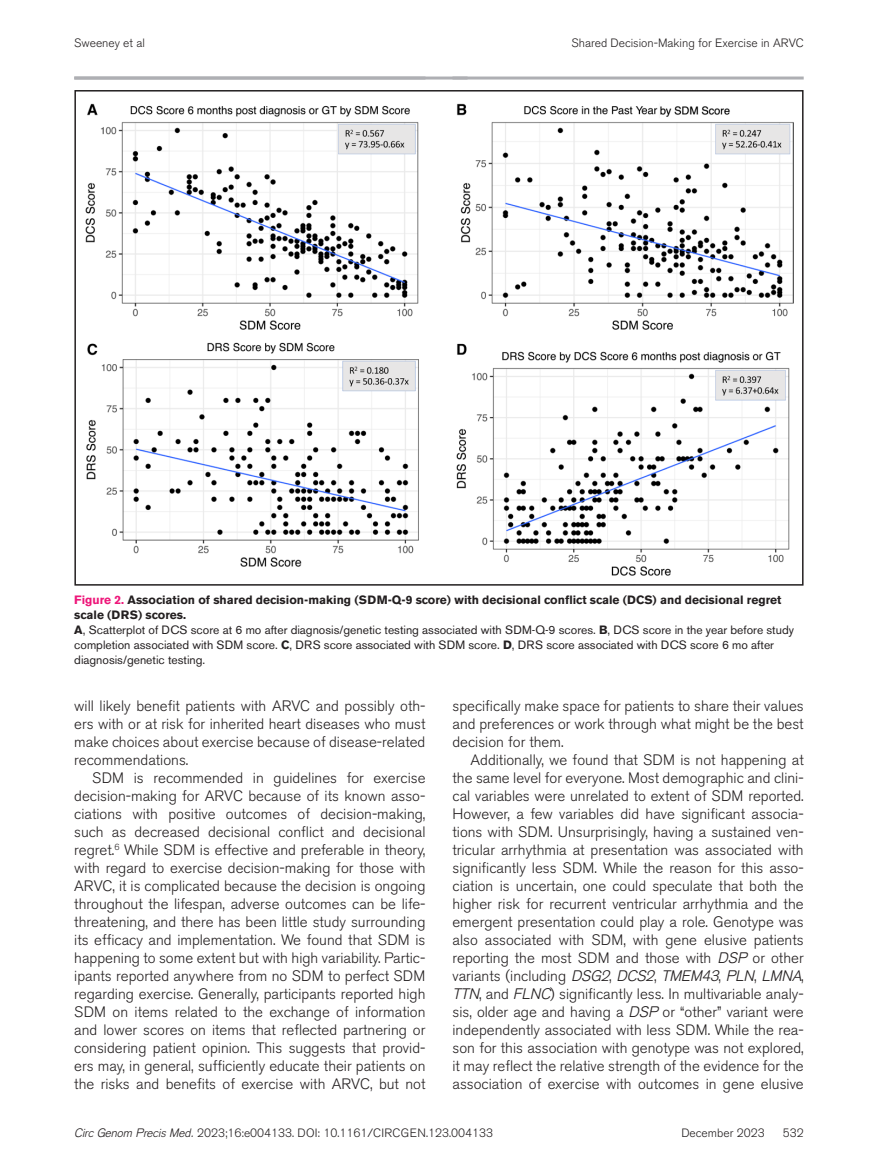
<style>
.page{position:relative;width:878px;height:1175px;background:#fff}
.page>*{position:absolute;margin:0;border:0;box-sizing:border-box;transform-origin:0 0}
.t1{font:300 15px/18px "Akzidenz Grotesk BE";color:#231f20;text-align:justify}
.t2{font:12px/15px "Akzidenz Grotesk BE";color:#231f20}
.t3{font:300 12px "Akzidenz Grotesk BE";color:#231f20}
.s1{font-weight:700;color:#ee177a}
.s2{font-weight:700}
.s3{font-family:"Akzidenz Grotesk";font-style:italic}
</style>
<div class="page">
<svg style="left:467px;top:76px;width:336px;height:4px"></svg>
<hr style="left:74px;top:76px;width:393px;height:4px;background:#b9babe">
<img style="left:85px;top:103px;width:708px;height:472px">
<div style="left:74px;top:90px;width:729px;height:495px;border:2px solid #231f20"></div>
<p class="t3" style="left:74px;top:36px;width:72px">Sweeney et al</p>
<p class="t3" style="left:571px;top:36px;width:234px">Shared Decision-Making for Exercise in ARVC</p>
<p class="t2" style="left:74px;top:592px;width:721px"><span class="s1">Figure 2.</span> <span class="s2">Association of shared decision-making (SDM-Q-9 score) with decisional conflict scale (DCS) and decisional regret scale (DRS) scores.<br>A</span>, Scatterplot of DCS score at 6 mo after diagnosis/genetic testing associated with SDM-Q-9 scores. <span class="s2">B</span>, DCS score in the year before study completion associated with SDM score. <span class="s2">C</span>, DRS score associated with SDM score. <span class="s2">D</span>, DRS score associated with DCS score 6 mo after diagnosis/genetic testing.</p>
<p class="t1" style="left:74px;top:697px;width:353px">will likely benefit patients with ARVC and possibly oth&shy;ers with or at risk for inherited heart diseases who must make choices about exercise because of disease-related recommendations.</p>
<p class="t1" style="left:74px;top:769px;width:353px;text-indent:18px">SDM is recommended in guidelines for exercise decision-making for ARVC because of its known asso&shy;ciations with positive outcomes of decision-making, such as decreased decisional conflict and decisional regret.<sup>6</sup> While SDM is effective and preferable in theory, with regard to exercise decision-making for those with ARVC, it is complicated because the decision is ongoing throughout the lifespan, adverse outcomes can be life&shy;threatening, and there has been little study surrounding its efficacy and implementation. We found that SDM is happening to some extent but with high variability. Partic&shy;ipants reported anywhere from no SDM to perfect SDM regarding exercise. Generally, participants reported high SDM on items related to the exchange of information and lower scores on items that reflected partnering or considering patient opinion. This suggests that provid&shy;ers may, in general, sufficiently educate their patients on the risks and benefits of exercise with ARVC, but not</p>
<p class="t1" style="left:452px;top:697px;width:353px">specifically make space for patients to share their values and preferences or work through what might be the best decision for them.</p>
<p class="t1" style="left:452px;top:751px;width:353px;text-indent:18px">Additionally, we found that SDM is not happening at the same level for everyone. Most demographic and clini&shy;cal variables were unrelated to extent of SDM reported.<br>However, a few variables did have significant associa&shy;tions with SDM. Unsurprisingly, having a sustained ven&shy;tricular arrhythmia at presentation was associated with significantly less SDM. While the reason for this asso&shy;ciation is uncertain, one could speculate that both the higher risk for recurrent ventricular arrhythmia and the emergent presentation could play a role. Genotype was also associated with SDM, with gene elusive patients reporting the most SDM and those with <span class="s3">DSP</span> or other variants (including <span class="s3">DSG2</span>, <span class="s3">DCS2</span>, <span class="s3">TMEM43</span>, <span class="s3">PLN</span>, <span class="s3">LMNA</span>, <span class="s3">TTN</span>, and <span class="s3">FLNC</span>) significantly less. In multivariable analy&shy;sis, older age and having a <span class="s3">DSP</span> or “other” variant were independently associated with less SDM. While the rea&shy;son for this association with genotype was not explored, it may reflect the relative strength of the evidence for the association of exercise with outcomes in gene elusive</p>
<p class="t3" style="left:74px;top:1126px;width:420px"><span class="s3">Circ Genom Precis Med.</span> 2023;16:e004133. DOI: 10.1161/CIRCGEN.123.004133</p>
<p class="t3" style="left:681px;top:1126px;width:85px">December 2023</p>
<p class="t3" style="left:782px;top:1126px;width:22px">532</p>
</div>
